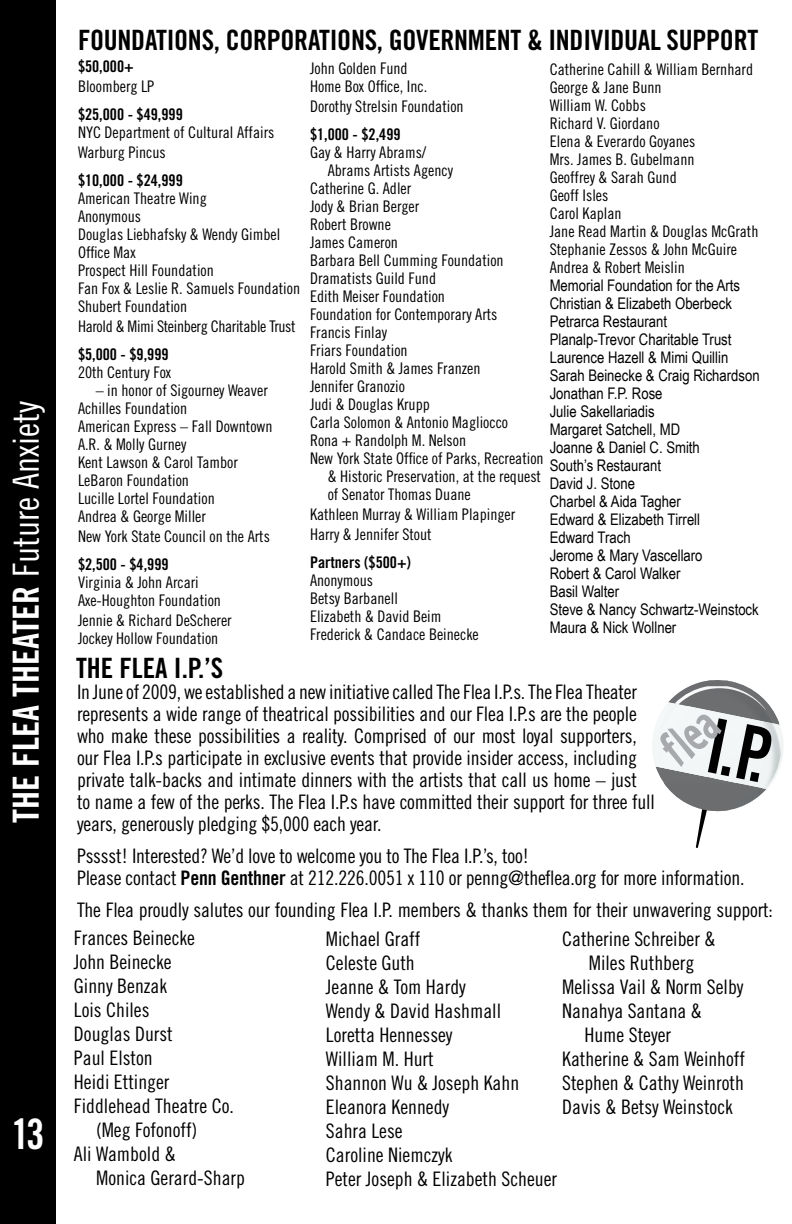
<style>
.page{position:relative;width:792px;height:1224px;background:#fff}
.page>*{position:absolute;margin:0;border:0;box-sizing:border-box;transform-origin:0 0}
.t1{font:42px "Trade Gothic LT Std Bd Cn 20";color:#fff}
.t2{font:36px "Trade Gothic LT Std Bd Cn 20";color:#fff}
.t3{font:28px "Trade Gothic LT Std Bd Cn 20";letter-spacing:-.01em;color:#000}
.t4{font:20px/24px "Trade Gothic LT Std Cn 18";letter-spacing:-.01em;color:#000}
.t5{font:16px/18px "Trade Gothic LT Std Cn 18";color:#000}
.t6{font:16px/18px "Arial Narrow";color:#000}
.t7{font:16px "Trade Gothic LT Std Bd Cn 20";color:#000}
.t8{font:16px "Trade Gothic LT Std Cn 18";letter-spacing:-.02em;color:#000}
.s1{font-family:"Trade Gothic LT Std Cn 18"}
.s2{font-family:"Trade Gothic LT Std Bd Cn 20"}
</style>
<div class="page">
<svg style="left:652px;top:680px;width:131px;height:168px"></svg>
<div style="left:0;top:0;width:56px;height:1224px;background:#000"></div>
<h2 class="t2" style="left:4px;top:823px;width:423px;rotate:-90deg">THE FLEA THEATER <span class="s1">Future Anxiety</span></h2>
<h1 class="t1" style="left:11px;top:1109px;width:35px">13</h1>
<h3 class="t3" style="left:78px;top:23px;width:682px">FOUNDATIONS, CORPORATIONS, GOVERNMENT &amp; INDIVIDUAL SUPPORT</h3>
<p class="t7" style="left:78px;top:56px;width:57px">$50,000+</p>
<p class="t5" style="left:78px;top:77px;width:78px">Bloomberg LP</p>
<p class="t7" style="left:78px;top:104px;width:106px">$25,000 - $49,999</p>
<p class="t5" style="left:78px;top:122px;width:198px;line-height:20px">NYC Department of Cultural Affairs<br>Warburg Pincus</p>
<p class="t7" style="left:78px;top:170px;width:106px">$10,000 - $24,999</p>
<p class="t5" style="left:78px;top:189px;width:224px">American Theatre Wing<br>Anonymous<br>Douglas Liebhafsky &amp; Wendy Gimbel<br>Office Max<br>Prospect Hill Foundation<br>Fan Fox &amp; Leslie R. Samuels Foundation<br>Shubert Foundation</p>
<p class="t8" style="left:78px;top:316px;width:219px">Harold &amp; Mimi Steinberg Charitable Trust</p>
<p class="t7" style="left:78px;top:344px;width:92px">$5,000 - $9,999</p>
<p class="t5" style="left:78px;top:363px;width:95px">20th Century Fox</p>
<p class="t5" style="left:78px;top:381px;width:196px;text-indent:18px">– in honor of Sigourney Weaver<br>Achilles Foundation<br>American Express – Fall Downtown<br>A.R. &amp; Molly Gurney<br>Kent Lawson &amp; Carol Tambor<br>LeBaron Foundation<br>Lucille Lortel Foundation<br>Andrea &amp; George Miller</p>
<p class="t5" style="left:78px;top:527px;width:193px">New York State Council on the Arts</p>
<p class="t7" style="left:78px;top:554px;width:92px">$2,500 - $4,999</p>
<p class="t5" style="left:78px;top:573px;width:145px">Virginia &amp; John Arcari<br>Axe-Houghton Foundation</p>
<p class="t5" style="left:78px;top:611px;width:155px">Jennie &amp; Richard DeScherer<br>Jockey Hollow Foundation</p>
<p class="t5" style="left:310px;top:59px;width:119px">John Golden Fund<br>Home Box Office, Inc.</p>
<p class="t5" style="left:310px;top:97px;width:155px">Dorothy Strelsin Foundation</p>
<p class="t7" style="left:310px;top:124px;width:92px">$1,000 - $2,499</p>
<p class="t5" style="left:310px;top:143px;width:118px">Gay &amp; Harry Abrams/</p>
<p class="t5" style="left:328px;top:161px;width:127px">Abrams Artists Agency</p>
<p class="t5" style="left:310px;top:179px;width:103px">Catherine G. Adler</p>
<p class="t5" style="left:310px;top:197px;width:111px">Jody &amp; Brian Berger</p>
<p class="t5" style="left:310px;top:215px;width:82px">Robert Browne</p>
<p class="t5" style="left:310px;top:233px;width:89px">James Cameron</p>
<p class="t5" style="left:310px;top:251px;width:195px">Barbara Bell Cumming Foundation</p>
<p class="t5" style="left:310px;top:269px;width:128px">Dramatists Guild Fund</p>
<p class="t5" style="left:310px;top:287px;width:137px">Edith Meiser Foundation</p>
<p class="t5" style="left:310px;top:305px;width:189px">Foundation for Contemporary Arts</p>
<p class="t5" style="left:310px;top:323px;width:79px">Francis Finlay</p>
<p class="t5" style="left:310px;top:341px;width:99px">Friars Foundation</p>
<p class="t5" style="left:310px;top:359px;width:172px">Harold Smith &amp; James Franzen</p>
<p class="t5" style="left:310px;top:377px;width:97px">Jennifer Granozio</p>
<p class="t5" style="left:310px;top:395px;width:121px">Judi &amp; Douglas Krupp</p>
<p class="t5" style="left:310px;top:413px;width:200px">Carla Solomon &amp; Antonio Magliocco</p>
<p class="t5" style="left:310px;top:431px;width:158px">Rona + Randolph M. Nelson</p>
<p class="t5" style="left:310px;top:449px;width:235px">New York State Office of Parks, Recreation</p>
<p class="t5" style="left:328px;top:467px;width:215px">&amp; Historic Preservation, at the request</p>
<p class="t5" style="left:328px;top:485px;width:145px">of Senator Thomas Duane</p>
<p class="t5" style="left:310px;top:504px;width:207px;line-height:20px">Kathleen Murray &amp; William Plapinger<br>Harry &amp; Jennifer Stout</p>
<p class="t7" style="left:310px;top:552px;width:103px">Partners ($500+)</p>
<p class="t5" style="left:310px;top:571px;width:170px">Anonymous<br>Betsy Barbanell<br>Elizabeth &amp; David Beim<br>Frederick &amp; Candace Beinecke</p>
<p class="t5" style="left:550px;top:60px;width:210px">Catherine Cahill &amp; William Bernhard<br>George &amp; Jane Bunn<br>William W. Cobbs<br>Richard V. Giordano<br>Elena &amp; Everardo Goyanes<br>Mrs. James B. Gubelmann<br>Geoffrey &amp; Sarah Gund<br>Geoff Isles<br>Carol Kaplan<br>Jane Read Martin &amp; Douglas McGrath<br>Stephanie Zessos &amp; John McGuire<br>Andrea &amp; Robert Meislin</p>
<p class="t6" style="left:550px;top:275px;width:212px">Memorial Foundation for the Arts<br>Christian &amp; Elizabeth Oberbeck<br>Petrarca Restaurant<br>Planalp-Trevor Charitable Trust<br>Laurence Hazell &amp; Mimi Quillin<br>Sarah Beinecke &amp; Craig Richardson<br>Jonathan F.P. Rose<br>Julie Sakellariadis<br>Margaret Satchell, MD<br>Joanne &amp; Daniel C. Smith<br>South’s Restaurant<br>David J. Stone<br>Charbel &amp; Aida Tagher<br>Edward &amp; Elizabeth Tirrell<br>Edward Trach<br>Jerome &amp; Mary Vascellaro<br>Robert &amp; Carol Walker<br>Basil Walter<br>Steve &amp; Nancy Schwartz-Weinstock<br>Maura &amp; Nick Wollner</p>
<h3 class="t3" style="left:76px;top:651px;width:149px">THE FLEA I.P.’S</h3>
<p class="t4" style="left:77px;top:681px;width:579px;line-height:22px">In June of 2009, we established a new initiative called The Flea I.P.s. The Flea Theater represents a wide range of theatrical possibilities and our Flea I.P.s are the people who make these possibilities a reality. Comprised of our most loyal supporters, our Flea I.P.s participate in exclusive events that provide insider access, including private talk-backs and intimate dinners with the artists that call us home – just to name a few of the perks. The Flea I.P.s have committed their support for three full years, generously pledging $5,000 each year.</p>
<p class="t4" style="left:77px;top:845px;width:669px;line-height:22px">Psssst! Interested? We’d love to welcome you to The Flea I.P.’s, too!<br>Please contact <span class="s2">Penn Genthner</span> at 212.226.0051 x 110 or penng@theflea.org for more information.</p>
<p class="t4" style="left:74px;top:895px;width:700px;line-height:28.4px">The Flea proudly salutes our founding Flea I.P. members &amp; thanks them for their unwavering support:<br>Frances Beinecke</p>
<p class="t4" style="left:74px;top:950px;width:99px">John Beinecke</p>
<p class="t4" style="left:74px;top:974px;width:95px">Ginny Benzak</p>
<p class="t4" style="left:74px;top:998px;width:77px">Lois Chiles</p>
<p class="t4" style="left:74px;top:1022px;width:100px">Douglas Durst</p>
<p class="t4" style="left:74px;top:1046px;width:80px">Paul Elston</p>
<p class="t4" style="left:74px;top:1070px;width:97px">Heidi Ettinger</p>
<p class="t4" style="left:74px;top:1094px;width:161px">Fiddlehead Theatre Co.</p>
<p class="t4" style="left:96px;top:1118px;width:103px">(Meg Fofonoff)</p>
<p class="t4" style="left:74px;top:1142px;width:103px">Ali Wambold &amp;</p>
<p class="t4" style="left:96px;top:1166px;width:150px">Monica Gerard-Sharp</p>
<p class="t4" style="left:326px;top:927px;width:233px">Michael Graff<br>Celeste Guth<br>Jeanne &amp; Tom Hardy<br>Wendy &amp; David Hashmall<br>Loretta Hennessey<br>William M. Hurt<br>Shannon Wu &amp; Joseph Kahn<br>Eleanora Kennedy<br>Sahra Lese<br>Caroline Niemczyk<br>Peter Joseph &amp; Elizabeth Scheuer</p>
<p class="t4" style="left:562px;top:927px;width:155px">Catherine Schreiber &amp;</p>
<p class="t4" style="left:589px;top:951px;width:107px">Miles Ruthberg</p>
<p class="t4" style="left:562px;top:975px;width:183px">Melissa Vail &amp; Norm Selby</p>
<p class="t4" style="left:562px;top:999px;width:141px">Nanahya Santana &amp;</p>
<p class="t4" style="left:584px;top:1023px;width:88px">Hume Steyer</p>
<p class="t4" style="left:562px;top:1047px;width:184px">Katherine &amp; Sam Weinhoff</p>
<p class="t4" style="left:562px;top:1071px;width:183px">Stephen &amp; Cathy Weinroth</p>
<p class="t4" style="left:562px;top:1095px;width:172px">Davis &amp; Betsy Weinstock</p>
</div>
